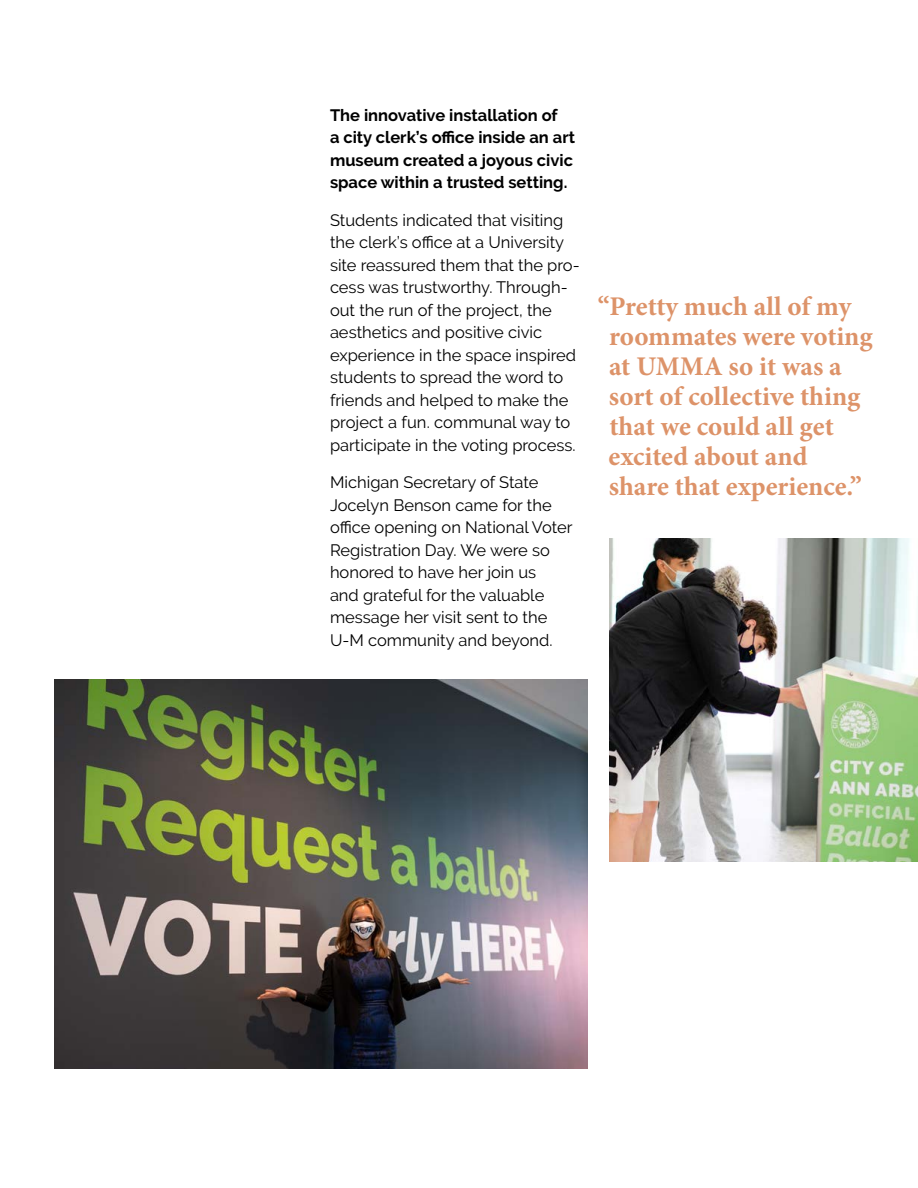
<style>
.page{position:relative;width:918px;height:1188px;background:#fff}
.page>*{position:absolute;margin:0;border:0;box-sizing:border-box;transform-origin:0 0}
.t1{font:700 27px/30px "Minion Pro";color:#dd9369}
.t2{font:16.5px/22.5px "Raleway";color:#000}
.t3{font:700 16.5px/22.5px "Raleway";color:#000}
</style>
<div class="page">
<img style="left:54px;top:679px;width:534px;height:389px">
<img style="left:609px;top:538px;width:309px;height:323px">
<p class="t3" style="left:330px;top:104px;width:247px">The innovative installation of<br>a city clerk’s office inside an art museum created a joyous civic space within a trusted setting.</p>
<p class="t2" style="left:330px;top:208px;width:251px">Students indicated that visiting the clerk’s office at a University site reassured them that the pro&shy;cess was trustworthy. Through&shy;out the run of the project, the aesthetics and positive civic experience in the space inspired students to spread the word to friends and helped to make the project a fun. communal way to participate in the voting process.</p>
<p class="t2" style="left:330px;top:471px;width:244px">Michigan Secretary of State<br>Jocelyn Benson came for the office opening on National Voter<br>Registration Day. We were so honored to have her join us<br>and grateful for the valuable message her visit sent to the<br>U-M community and beyond.</p>
<h1 class="t1" style="left:609px;top:291px;width:266px;text-indent:-11px">“Pretty much all of my roommates were voting at UMMA so it was a sort of collective thing that we could all get excited about and share that experience.”</h1>
</div>
